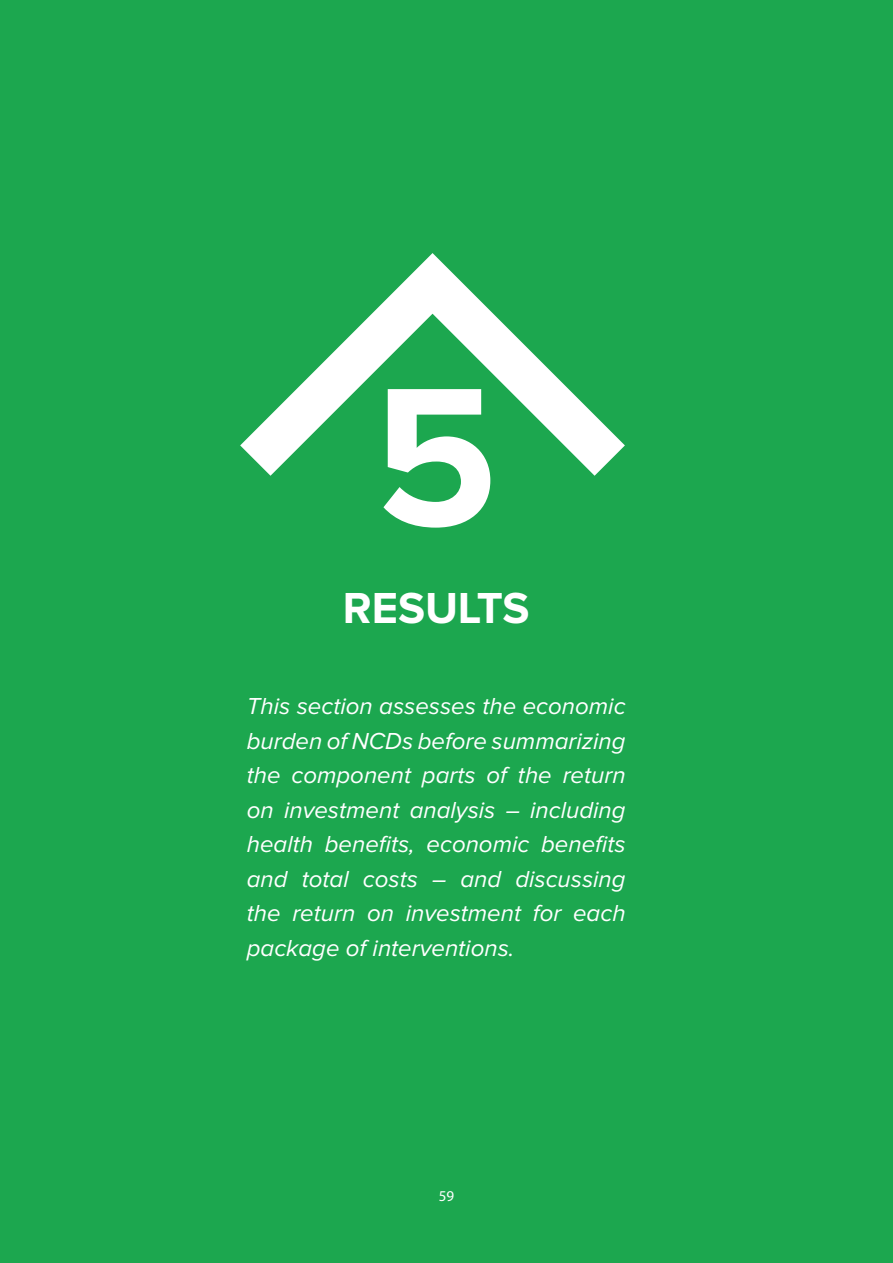
<style>
.page{position:relative;width:893px;height:1263px;background:#1ca74f}
.page>*{position:absolute;margin:0;border:0;box-sizing:border-box;transform-origin:0 0}
.t1{font:700 204px "Proxima Nova";color:#fff}
.t2{font:700 45px "Proxima Nova";color:#fff}
.Main_copy_--_pullout{font:italic 24px/34.5px "Proxima Nova";color:#fff;text-align:justify}
.t3{font:15px "Myriad Pro";color:#fff}
</style>
<div class="page">
<svg style="left:240px;top:253px;width:385px;height:223px"></svg>
<p class="t1" style="left:373px;top:341px;width:126px">5</p>
<p class="t2" style="left:343px;top:582px;width:188px">RESULTS</p>
<p class="Main_copy_--_pullout" style="left:247px;top:690px;width:380px">This section assesses the economic burden of NCDs before summarizing the component parts of the return on investment analysis – including health benefits, economic benefits and total costs – and discussing the return on investment for each package of interventions.</p>
<p class="t3" style="left:439px;top:1187px;width:17px">59</p>
</div>
